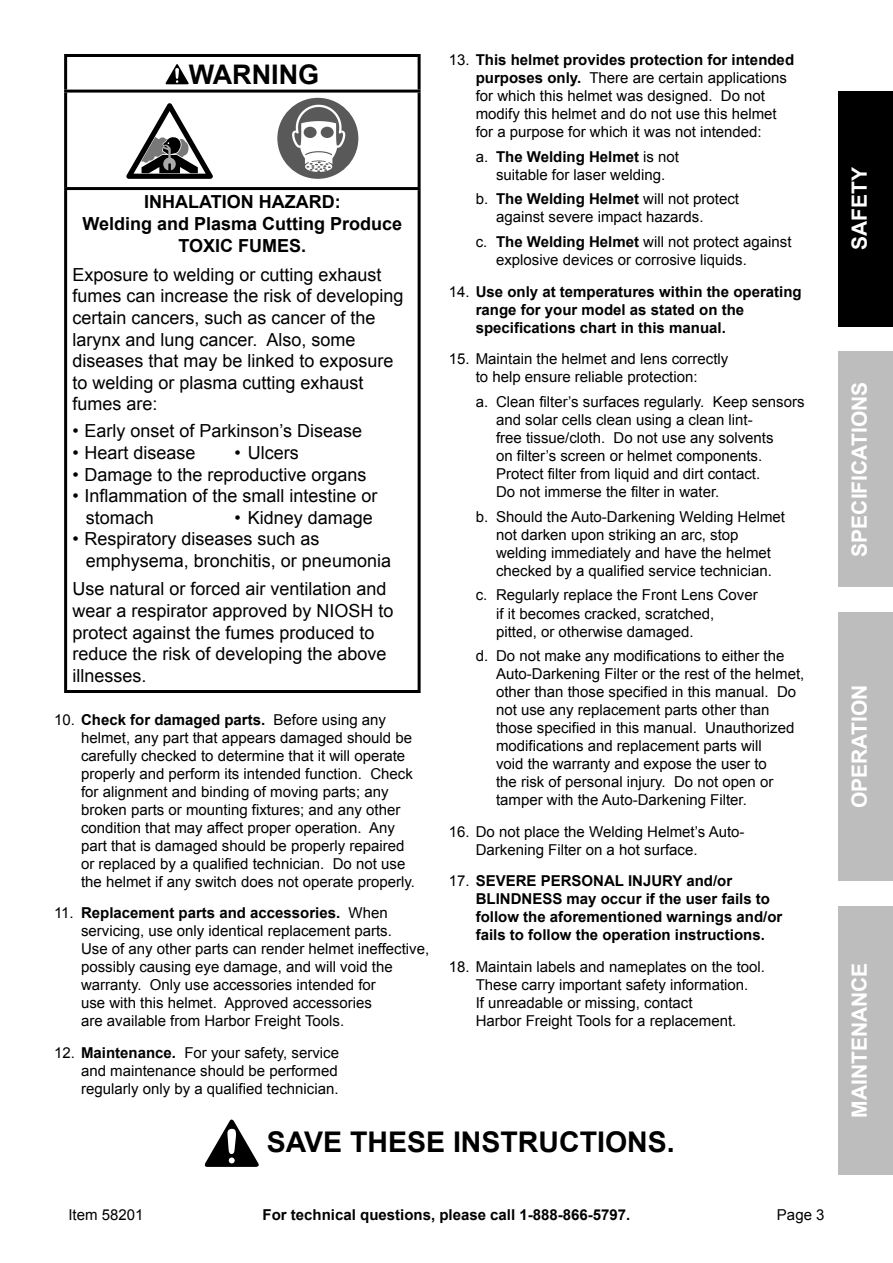
<style>
.page{position:relative;width:893px;height:1263px;background:#fff}
.page>*{position:absolute;margin:0;border:0;box-sizing:border-box;transform-origin:0 0}
.t1{font:700 28.5px "Arial";color:#000}
.t2{font:700 27px "Arial";color:#000}
.t3{font:700 21px "Arial";color:#fff}
.t4{font:18px/21.6px "Arial";color:#000}
.t5{font:700 18px/21.6px "Arial";color:#000;text-align:center}
.t6{font:15px/18px "Arial";color:#000}
.t7{font:700 15px/18px "Arial";color:#000}
.s1{font-weight:700}
.s2{font-weight:400}
</style>
<div class="page">
<div style="left:839px;top:91px;width:54px;height:236px;background:#000"></div>
<div style="left:839px;top:612px;width:54px;height:269px;background:#bdbdbd"></div>
<div style="left:839px;top:906px;width:54px;height:269px;background:#bdbdbd"></div>
<div style="left:839px;top:352px;width:54px;height:235px;background:#bdbdbd"></div>
<svg style="left:67px;top:57px;width:351px;height:633px"></svg>
<hr style="left:64px;top:690px;width:357px;height:3px;background:#000">
<hr style="left:64px;top:54px;width:357px;height:3px;background:#000">
<hr style="left:64px;top:57px;width:3px;height:33px;background:#000">
<hr style="left:418px;top:57px;width:3px;height:33px;background:#000">
<hr style="left:64px;top:90px;width:357px;height:3px;background:#000">
<hr style="left:64px;top:93px;width:3px;height:94px;background:#000">
<hr style="left:418px;top:93px;width:3px;height:94px;background:#000">
<hr style="left:64px;top:187px;width:357px;height:3px;background:#000">
<hr style="left:64px;top:190px;width:3px;height:500px;background:#000">
<hr style="left:418px;top:190px;width:3px;height:500px;background:#000">
<svg style="left:165px;top:63px;width:24px;height:21px"></svg>
<svg style="left:126px;top:103px;width:87px;height:76px"></svg>
<div style="left:277px;top:98px;width:81px;height:81px;background:#595959;border-radius:50%"></div>
<svg style="left:292px;top:105px;width:53px;height:67px"></svg>
<svg style="left:204px;top:1119px;width:55px;height:48px"></svg>
<p class="t2" style="left:189px;top:57px;width:42px">WARNIN</p>
<p class="t2" style="left:298px;top:57px;width:23px">G</p>
<p class="t5" style="left:83px;top:192px;width:321px">IN HALATI ON HAZARD:<br>Welding and Plasma Cutting Produce<br>TOXIC FUMES.</p>
<p class="t4" style="left:72px;top:264px;width:333px">Exposure to welding or cutting exhaust fumes can increase the risk of developing certain cancers, such as cancer of the larynx and lung cancer. Also, some diseases that may be linked to exposure to welding or plasma cutting exhaust fumes are:</p>
<p class="t4" style="left:72px;top:420px;width:291px">• Early onset of Parkinson’s Disease</p>
<p class="t4" style="left:72px;top:442px;width:125px">• Heart disease</p>
<p class="t4" style="left:234px;top:442px;width:66px">• Ulcers</p>
<p class="t4" style="left:72px;top:464px;width:296px">• Damage to the reproductive organs</p>
<p class="t4" style="left:86px;top:485px;width:293px;text-indent:-14px">• Inflammation of the small intestine or stomach</p>
<p class="t4" style="left:234px;top:507px;width:140px">• Kidney damage</p>
<p class="t4" style="left:86px;top:528px;width:307px;text-indent:-14px">• Respiratory diseases such as emphysema, bronchitis, or pneumonia</p>
<p class="t4" style="left:72px;top:578px;width:323px">Use natural or forced air ventilation and wear a respirator approved by NIOSH to protect against the fumes produced to reduce the risk of developing the above illnesses.</p>
<p class="t6" style="left:81px;top:710px;width:336px;text-indent:-27px">10. <span class="s1">Check for damaged parts.</span> Before using any helmet, any part that appears damaged should be carefully checked to determine that it will operate properly and perform its intended function. Check for alignment and binding of moving parts; any broken parts or mounting fixtures; and any other condition that may affect proper operation. Any part that is damaged should be properly repaired or replaced by a qualified technician. Do not use the helmet if any switch does not operate properly.</p>
<p class="t6" style="left:81px;top:904px;width:350px;text-indent:-27px">11. <span class="s1">Replacement parts and accessories.</span> When servicing, use only identical replacement parts.<br>Use of any other parts can render helmet ineffective, possibly causing eye damage, and will void the warranty. Only use accessories intended for<br>use with this helmet. Approved accessories<br>are available from Harbor Freight Tools.</p>
<p class="t6" style="left:81px;top:1043px;width:260px;text-align:justify;text-indent:-27px">12. <span class="s1">Maintenance.</span> For your safety, service and maintenance should be performed regularly only by a qualified technician.</p>
<p class="t6" style="left:476px;top:51px;width:320px;text-indent:-27px">13. <span class="s1">This helmet provides protection for intended purposes only.</span> There are certain applications for which this helmet was designed. Do not modify this helmet and do not use this helmet for a purpose for which it was not intended:</p>
<p class="t6" style="left:476px;top:148px;width:205px;text-align:center">a. <span class="s1">The Welding Helmet</span> is not suitable for laser welding.</p>
<p class="t6" style="left:496px;top:190px;width:245px;text-indent:-20px">b. <span class="s1">The Welding Helmet</span> will not protect against severe impact hazards.</p>
<p class="t6" style="left:496px;top:233px;width:297px;text-indent:-20px">c. <span class="s1">The Welding Helmet</span> will not protect against explosive devices or corrosive liquids.</p>
<p class="t7" style="left:476px;top:283px;width:327px;text-indent:-27px"><span class="s2">14.</span> Use only at temperatures within the operating range for your model as stated on the specifications chart in this manual.</p>
<p class="t6" style="left:449px;top:350px;width:281px;text-align:center">15. Maintain the helmet and lens correctly to help ensure reliable protection:</p>
<p class="t6" style="left:496px;top:393px;width:310px;text-indent:-20px">a. Clean filter’s surfaces regularly. Keep sensors and solar cells clean using a clean lint-<br>free tissue/cloth. Do not use any solvents<br>on filter’s screen or helmet components.<br>Protect filter from liquid and dirt contact.<br>Do not immerse the filter in water.</p>
<p class="t6" style="left:496px;top:508px;width:291px;text-indent:-20px">b. Should the Auto-Darkening Welding Helmet not darken upon striking an arc, stop welding immediately and have the helmet checked by a qualified service technician.</p>
<p class="t6" style="left:496px;top:586px;width:263px;text-indent:-20px">c. Regularly replace the Front Lens Cover if it becomes cracked, scratched, pitted, or otherwise damaged.</p>
<p class="t6" style="left:496px;top:647px;width:310px;text-indent:-20px">d. Do not make any modifications to either the Auto-Darkening Filter or the rest of the helmet, other than those specified in this manual. Do not use any replacement parts other than those specified in this manual. Unauthorized modifications and replacement parts will<br>void the warranty and expose the user to<br>the risk of personal injury. Do not open or tamper with the Auto-Darkening Filter.</p>
<p class="t6" style="left:476px;top:823px;width:270px;text-indent:-27px">16. Do not place the Welding Helmet’s Auto-<br>Darkening Filter on a hot surface.</p>
<p class="t7" style="left:449px;top:872px;width:68px"><span class="s2">17.</span> SEVERE</p>
<p class="t7" style="left:541px;top:872px;width:11px">PER</p>
<p class="t7" style="left:476px;top:872px;width:308px;text-indent:96px">SONAL INJURY and/or<br>BLIN DNESS may occur if the user fails to follow the aforementioned warnings and/or fails to follow the operation instructions.</p>
<p class="t6" style="left:476px;top:958px;width:291px;text-indent:-27px">18. Maintain labels and nameplates on the tool.<br>These carry important safety information.<br>If unreadable or missing, contact<br>Harbor Freight Tools for a replacement.</p>
<p class="t1" style="left:267px;top:1123px;width:410px">SAVE THESE INSTRUCTIONS.</p>
<p class="t6" style="left:68px;top:1206px;width:77px">Item 58201</p>
<p class="t7" style="left:263px;top:1206px;width:369px">For technical questions, please call 1-888-866-5797.</p>
<p class="t6" style="left:777px;top:1206px;width:49px">Page 3</p>
<h3 class="t3" style="left:846px;top:250px;width:84px;rotate:-90deg">Saf ety</h3>
<h3 class="t3" style="left:846px;top:557px;width:174px;rotate:-90deg">Specifications</h3>
<h3 class="t3" style="left:846px;top:808px;width:125px;rotate:-90deg">Operation</h3>
<h3 class="t3" style="left:846px;top:1118px;width:157px;rotate:-90deg">Maintenance</h3>
</div>
